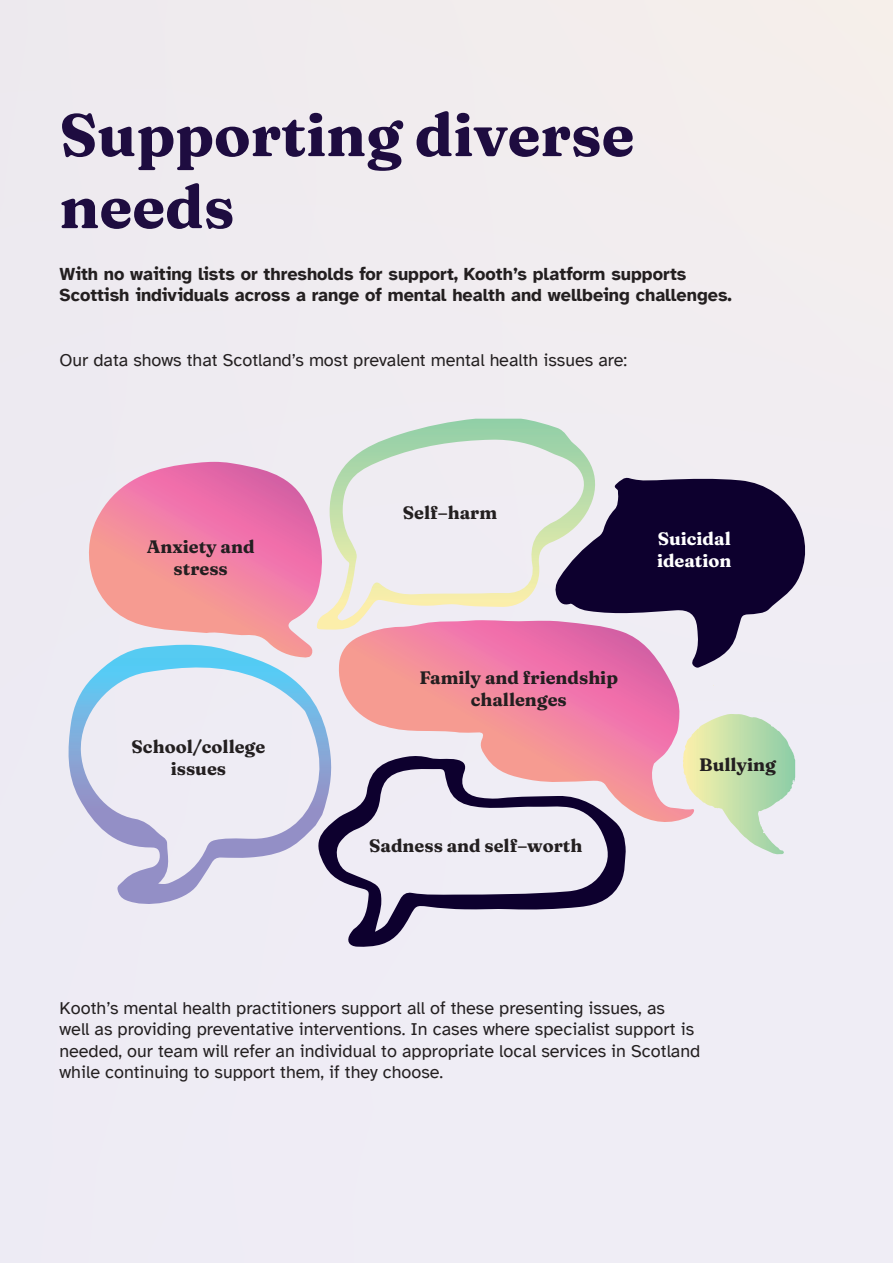
<style>
.page{position:relative;width:893px;height:1263px;background:#efedf2}
.page>*{position:absolute;margin:0;border:0;box-sizing:border-box;transform-origin:0 0}
.stat_large_number{font:900 60px/72px "Fraunces 9 pt";color:#1e0c40}
.t1{font:18px/21.6px "Atkinson Hyperlegible";color:#231f20}
.t2{font:700 18px/21.6px "Atkinson Hyperlegible";color:#231f20}
.t3{font:900 18px/21.6px "Fraunces 9 pt";color:#231f20;text-align:center}
.t4{font:900 18px/21.6px "Fraunces 9 pt";color:#fff}
</style>
<div class="page">
<svg style="left:333px;top:819px;width:293px;height:128px"></svg>
<svg style="left:336px;top:631px;width:347px;height:194px"></svg>
<svg style="left:327px;top:419px;width:268px;height:212px"></svg>
<svg style="left:89px;top:462px;width:238px;height:183px"></svg>
<svg style="left:554px;top:477px;width:252px;height:191px;fill:#0d002e"></svg>
<svg style="left:68px;top:645px;width:265px;height:259px"></svg>
<svg style="left:683px;top:715px;width:109px;height:139px"></svg>
<p class="stat_large_number" style="left:60px;top:95px;width:576px">Supporting diverse needs</p>
<p class="t2" style="left:60px;top:263px;width:674px">With no waiting lists or thresholds for support, Kooth’s platform supports<br>Scottish individuals across a range of mental health and wellbeing challenges.</p>
<p class="t1" style="left:60px;top:350px;width:569px">Our data shows that Scotland’s most prevalent mental health issues are:</p>
<p class="t3" style="left:403px;top:501px;width:96px">Self–harm</p>
<p class="t3" style="left:147px;top:535px;width:109px">Anxiety and stress</p>
<p class="t4" style="left:657px;top:527px;width:76px">Suicidal ideation</p>
<p class="t3" style="left:132px;top:735px;width:135px">School/college issues</p>
<p class="t3" style="left:419px;top:666px;width:200px">Family and friendship challenges</p>
<p class="t3" style="left:369px;top:833px;width:215px">Sadness and self–worth</p>
<p class="t3" style="left:699px;top:753px;width:78px">Bullying</p>
<p class="t1" style="left:60px;top:997px;width:642px">Kooth’s mental health practitioners support all of these presenting issues, as<br>well as providing preventative interventions. In cases where specialist support is needed, our team will refer an individual to appropriate local services in Scotland while continuing to support them, if they choose.</p>
</div>
